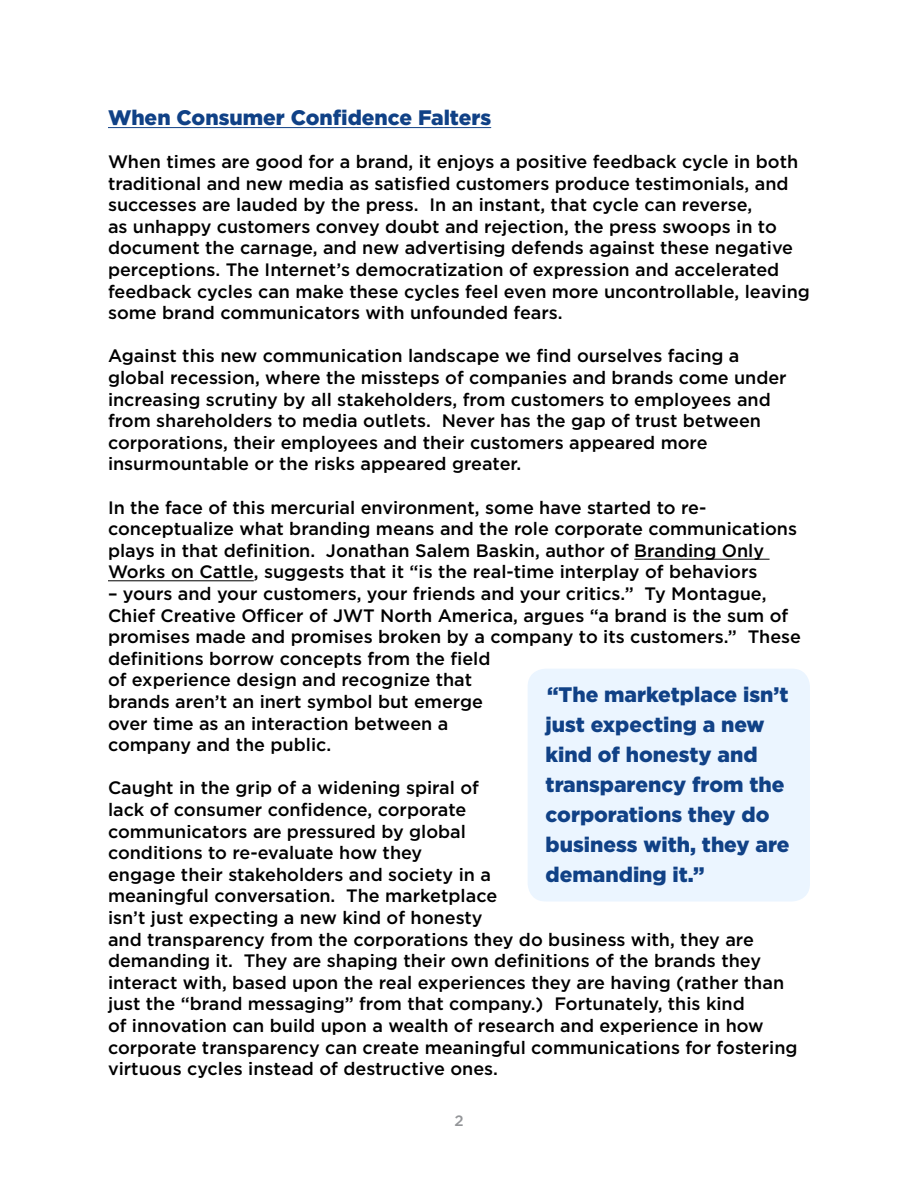
<style>
.page{position:relative;width:918px;height:1188px;background:#fff}
.page>*{position:absolute;margin:0;border:0;box-sizing:border-box;transform-origin:0 0}
.t1{font:900 21px/30px "Gotham";color:#104186}
.t2{font:500 18px/21.6px "Gotham";color:#000}
.t3{font:500 15px "Gotham";color:#939598}
</style>
<div class="page">
<hr style="left:108px;top:127px;width:383px;height:1px;background:#104186">
<hr style="left:634px;top:559px;width:136px;height:1px;background:#000">
<hr style="left:108px;top:581px;width:146px;height:1px;background:#000">
<div style="left:528px;top:669px;width:282px;height:233px;background:#ebf5ff;border-radius:18px"></div>
<p class="t1" style="left:108px;top:102px;width:385px">When Consumer Confidence Falters</p>
<p class="t2" style="left:108px;top:151px;width:703px">When times are good for a brand, it enjoys a positive feedback cycle in both traditional and new media as satisfied customers produce testimonials, and successes are lauded by the press. In an instant, that cycle can reverse,<br>as unhappy customers convey doubt and rejection, the press swoops in to document the carnage, and new advertising defends against these negative perceptions. The Internet’s democratization of expression and accelerated feedback cycles can make these cycles feel even more uncontrollable, leaving some brand communicators with unfounded fears.</p>
<p class="t2" style="left:108px;top:345px;width:680px">Against this new communication landscape we find ourselves facing a global recession, where the missteps of companies and brands come under increasing scrutiny by all stakeholders, from customers to employees and from shareholders to media outlets. Never has the gap of trust between corporations, their employees and their customers appeared more insurmountable or the risks appeared greater.</p>
<p class="t2" style="left:108px;top:496px;width:691px">In the face of this mercurial environment, some have started to re&shy;conceptualize what branding means and the role corporate communications plays in that definition. Jonathan Salem Baskin, author of Branding Only Works on Cattle, suggests that it “is the real-time interplay of behaviors</p>
<p class="t2" style="left:108px;top:583px;width:695px">– yours and your customers, your friends and your critics.” Ty Montague, Chief Creative Officer of JWT North America, argues “a brand is the sum of promises made and promises broken by a company to its customers.” These definitions borrow concepts from the field<br>of experience design and recognize that<br>brands aren’t an inert symbol but emerge<br>over time as an interaction between a<br>company and the public.</p>
<p class="t2" style="left:108px;top:777px;width:691px">Caught in the grip of a widening spiral of<br>lack of consumer confidence, corporate<br>communicators are pressured by global<br>conditions to re-evaluate how they<br>engage their stakeholders and society in a<br>meaningful conversation. The marketplace<br>isn’t just expecting a new kind of honesty<br>and transparency from the corporations they do business with, they are demanding it. They are shaping their own definitions of the brands they interact with, based upon the real experiences they are having (rather than just the “brand messaging” from that company.) Fortunately, this kind<br>of innovation can build upon a wealth of research and experience in how corporate transparency can create meaningful communications for fostering virtuous cycles instead of destructive ones.</p>
<p class="t1" style="left:546px;top:679px;width:245px">“The marketplace isn’t just expecting a new kind of honesty and transparency from the corporations they do business with, they are demanding it.”</p>
<p class="t3" style="left:454px;top:1111px;width:11px">2</p>
</div>
